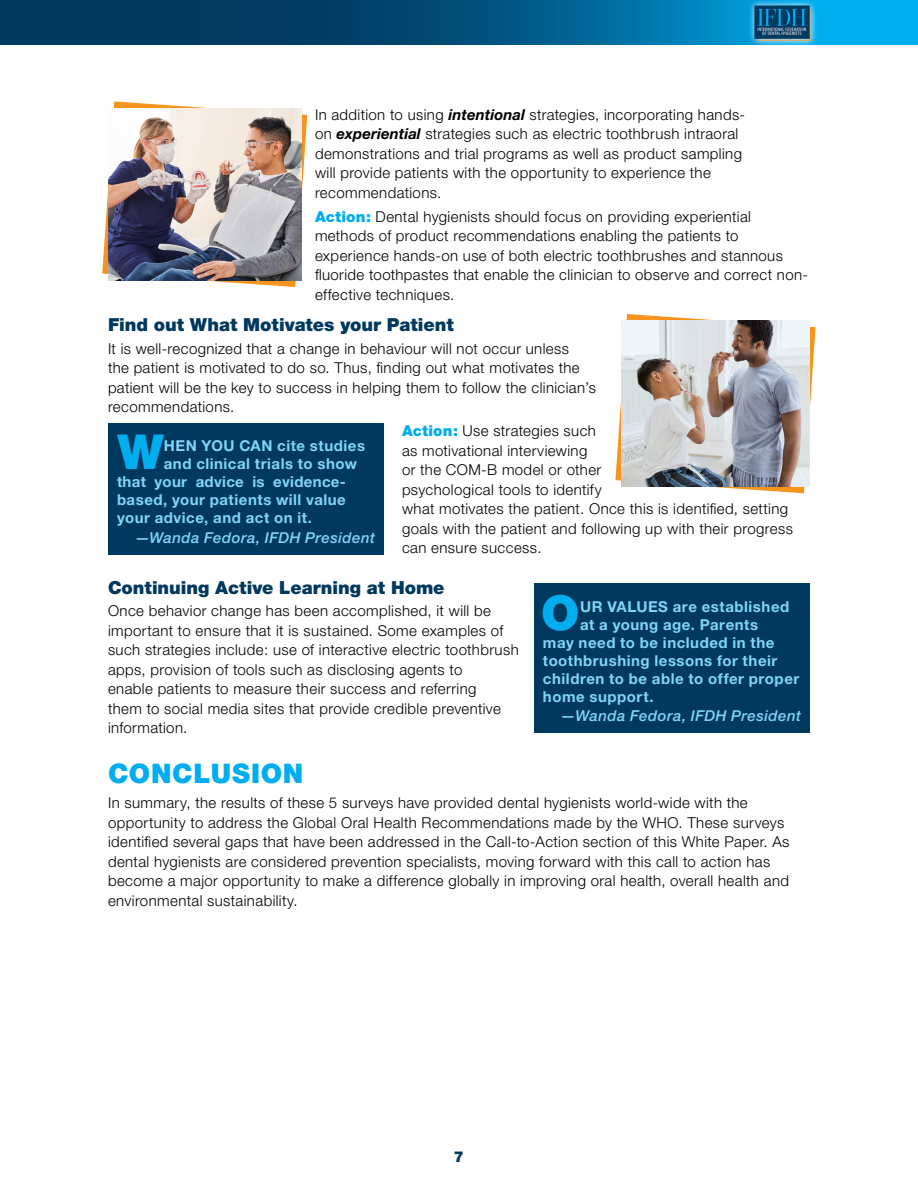
<style>
.page{position:relative;width:918px;height:1188px;background:#fff}
.page>*{position:absolute;margin:0;border:0;box-sizing:border-box;transform-origin:0 0}
.t1{font:900 48.3px "Helvetica Neue";color:#00adef}
.t2{font:900 27px "Helvetica Neue";letter-spacing:.025em;color:#00adef}
.t3{font:900 18px "Helvetica Neue";letter-spacing:-.005em;color:#01385e}
.t4{font:300 15px/19.5px "Helvetica Neue";letter-spacing:.025em;color:#000}
.t5{font:700 15px "Helvetica Neue";letter-spacing:.035em;color:#80d6f7}
.t6{font:italic 500 15px "Helvetica Neue";letter-spacing:.025em;color:#80d6f7}
.t7{font:900 15px "Helvetica Neue";color:#01385e}
.s1{font-weight:700;font-style:italic}
.s2{font-weight:900;color:#00adef}
</style>
<div class="page">
<svg style="left:0;top:0;width:918px;height:45px;background:#005a88"></svg>
<svg style="left:748px;top:0;width:70px;height:45px"></svg>
<img style="left:755px;top:6px;width:57px;height:35px">
<div style="left:108px;top:423px;width:276px;height:132px;background:#01385e"></div>
<svg style="left:615px;top:314px;width:201px;height:179px"></svg>
<img style="left:621px;top:320px;width:189px;height:167px">
<svg style="left:102px;top:101px;width:205px;height:186px"></svg>
<img style="left:108px;top:108px;width:194px;height:172px">
<div style="left:534px;top:584px;width:276px;height:150px;background:#01385e"></div>
<p class="t4" style="left:315px;top:104px;width:432px">In addition to using <span class="s1">intentional</span> strategies, incorporating hands&shy;on <span class="s1">experiential</span> strategies such as electric toothbrush intraoral demonstrations and trial programs as well as product sampling will provide patients with the opportunity to experience the recommendations.</p>
<p class="t4" style="left:315px;top:206px;width:495px"><span class="s2">Action:</span> Dental hygienists should focus on providing experiential methods of product recommendations enabling the patients to experience hands-on use of both electric toothbrushes and stannous fluoride toothpastes that enable the clinician to observe and correct non&shy;effective techniques.</p>
<p class="t3" style="left:108px;top:314px;width:347px">Find out What Motivates your Patient</p>
<p class="t4" style="left:108px;top:338px;width:489px">It is well-recognized that a change in behaviour will not occur unless<br>the patient is motivated to do so. Thus, finding out what motivates the patient will be the key to success in helping them to follow the clinician’s recommendations.</p>
<p class="t4" style="left:402px;top:421px;width:392px"><span class="s2">Action:</span> Use strategies such<br>as motivational interviewing<br>or the COM-B model or other<br>psychological tools to identify<br>what motivates the patient. Once this is identified, setting goals with the patient and following up with their progress can ensure success.</p>
<p class="t3" style="left:108px;top:577px;width:338px">Continuing Active Learning at Home</p>
<p class="t4" style="left:108px;top:601px;width:412px">Once behavior change has been accomplished, it will be important to ensure that it is sustained. Some examples of such strategies include: use of interactive electric toothbrush apps, provision of tools such as disclosing agents to<br>enable patients to measure their success and referring<br>them to social media sites that provide credible preventive information.</p>
<h2 class="t2" style="left:108px;top:757px;width:197px">CONCLUSION</h2>
<p class="t4" style="left:108px;top:793px;width:683px">In summary, the results of these 5 surveys have provided dental hygienists world-wide with the opportunity to address the Global Oral Health Recommendations made by the WHO. These surveys identified several gaps that have been addressed in the Call-to-Action section of this White Paper. As dental hygienists are considered prevention specialists, moving forward with this call to action has become a major opportunity to make a difference globally in improving oral health, overall health and environmental sustainability.</p>
<h1 class="t1" style="left:117px;top:423px;width:48px">W</h1>
<p class="t5" style="left:164px;top:437px;width:203px">HEN YOU CAN cite studies</p>
<p class="t5" style="left:164px;top:455px;width:195px">and clinical trials to show</p>
<p class="t5" style="left:117px;top:473px;width:230px">that your advice is evidence-</p>
<p class="t5" style="left:117px;top:491px;width:230px">based, your patients will value</p>
<p class="t5" style="left:117px;top:509px;width:196px">your advice, and act on it.</p>
<p class="t6" style="left:135px;top:529px;width:242px">—Wanda Fedora, IFDH President</p>
<h1 class="t1" style="left:541px;top:584px;width:40px">O</h1>
<p class="t5" style="left:580px;top:597px;width:211px">UR VALUES are established</p>
<p class="t5" style="left:580px;top:615px;width:179px">at a young age. Parents</p>
<p class="t5" style="left:543px;top:633px;width:233px">may need to be included in the</p>
<p class="t5" style="left:543px;top:651px;width:236px">toothbrushing lessons for their</p>
<p class="t5" style="left:543px;top:669px;width:258px">children to be able to offer proper</p>
<p class="t5" style="left:543px;top:687px;width:112px">home support.</p>
<p class="t6" style="left:561px;top:707px;width:242px">—Wanda Fedora, IFDH President</p>
<p class="t7" style="left:454px;top:1148px;width:12px">7</p>
</div>
